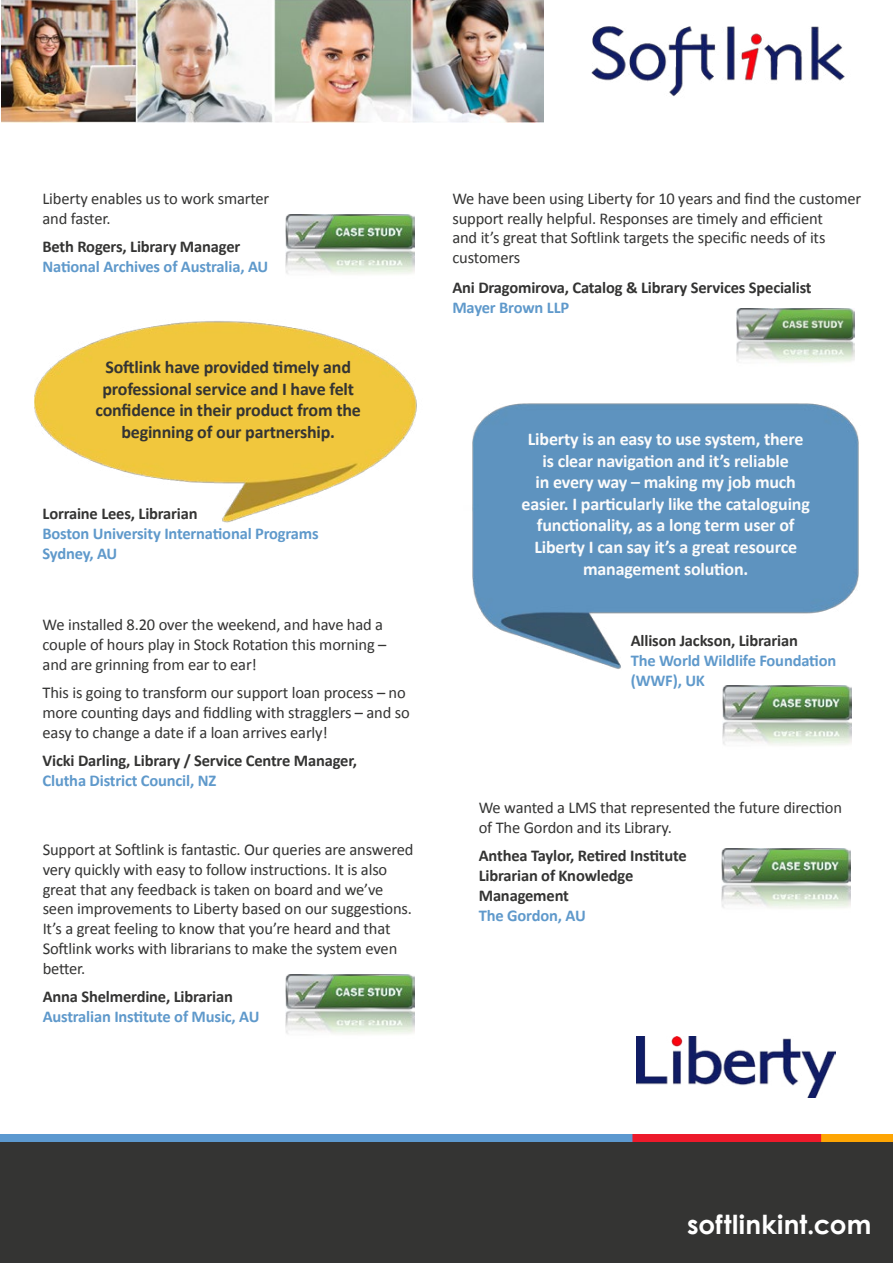
<style>
.page{position:relative;width:893px;height:1263px;background:#fff}
.page>*{position:absolute;margin:0;border:0;box-sizing:border-box;transform-origin:0 0}
.Red_bullet_diagram_t{font:700 26.25px "Century Gothic";letter-spacing:.01em;color:#fff}
.t1{font:700 18px/21.6px "Calibri";letter-spacing:-.01em;color:#fbfbfb;text-align:center}
.t2{font:700 18px/21.6px "Calibri";letter-spacing:-.01em;color:#343433;text-align:center}
.t3{font:16.5px/19.8px "Calibri";letter-spacing:-.01em;color:#343433}
.t4{font:700 16.5px/19.8px "Calibri";letter-spacing:-.01em;color:#5f99cb}
.t5{font:700 16.5px/19.8px "Calibri";letter-spacing:-.01em;color:#343433}
.s1{color:#343433}
.s2{color:#5f99cb}
</style>
<div class="page">
<img style="left:34px;top:321px;width:383px;height:202px">
<div style="left:0;top:1141px;width:893px;height:122px;background:#343433"></div>
<img style="left:0;top:1134px;width:893px;height:7px">
<img style="left:591px;top:26px;width:254px;height:71px">
<img style="left:1px;top:0;width:542px;height:122px">
<img style="left:636px;top:1036px;width:200px;height:61px">
<img style="left:285px;top:214px;width:129px;height:61px">
<img style="left:472px;top:403px;width:387px;height:266px">
<img style="left:723px;top:686px;width:129px;height:60px">
<img style="left:285px;top:974px;width:129px;height:61px">
<img style="left:721px;top:849px;width:129px;height:60px">
<img style="left:736px;top:308px;width:118px;height:55px">
<p class="t3" style="left:43px;top:188px;width:228px">Liberty enables us to work smarter and faster.</p>
<p class="t4" style="left:43px;top:236px;width:227px"><span class="s1">Beth Rogers, Library Manager<br></span>National Archives of Australia, AU</p>
<p class="t2" style="left:95px;top:356px;width:267px">Softlink have provided timely and professional service and I have felt confidence in their product from the beginning of our partnership.</p>
<p class="t4" style="left:43px;top:503px;width:278px"><span class="s1">Lorraine Lees, Librarian<br></span>Boston University International Programs<br>Sydney, AU</p>
<p class="t3" style="left:43px;top:614px;width:345px">We installed 8.20 over the weekend, and have had a couple of hours play in Stock Rotation this morning – and are grinning from ear to ear!</p>
<p class="t3" style="left:43px;top:682px;width:369px">This is going to transform our support loan process – no more counting days and fiddling with stragglers – and so easy to change a date if a loan arrives early!</p>
<p class="t5" style="left:43px;top:750px;width:316px">Vicki Darling, Library / Service Centre Manager,<br><span class="s2">Clutha District Council, NZ</span></p>
<p class="t3" style="left:43px;top:839px;width:372px">Support at Softlink is fantastic. Our queries are answered very quickly with easy to follow instructions. It is also great that any feedback is taken on board and we’ve seen improvements to Liberty based on our suggestions.<br>It’s a great feeling to know that you’re heard and that Softlink works with librarians to make the system even better.</p>
<p class="t4" style="left:43px;top:986px;width:218px"><span class="s1">Anna Shelmerdine, Librarian<br></span>Australian Institute of Music, AU</p>
<p class="t3" style="left:452px;top:188px;width:410px">We have been using Liberty for 10 years and find the customer support really helpful. Responses are timely and efficient<br>and it’s great that Softlink targets the specific needs of its customers</p>
<p class="t5" style="left:452px;top:277px;width:361px">Ani Dragomirova, Catalog &amp; Library Services Specialist<br><span class="s2">Mayer Brown LLP</span></p>
<p class="t1" style="left:521px;top:428px;width:290px">Liberty is an easy to use system, there is clear navigation and it’s reliable<br>in every way – making my job much easier. I particularly like the cataloguing functionality, as a long term user of Liberty I can say it’s a great resource management solution.</p>
<p class="t4" style="left:631px;top:630px;width:207px"><span class="s1">Allison Jackson, Librarian<br></span>The World Wildlife Foundation (WWF), UK</p>
<p class="t3" style="left:479px;top:797px;width:365px">We wanted a LMS that represented the future direction of The Gordon and its Library.</p>
<p class="t5" style="left:479px;top:845px;width:210px">Anthea Taylor, Retired Institute<br>Librarian of Knowledge<br>Management<br><span class="s2">The Gordon, AU</span></p>
<p class="Red_bullet_diagram_t" style="left:687px;top:1205px;width:186px">softlinkint.com</p>
</div>
